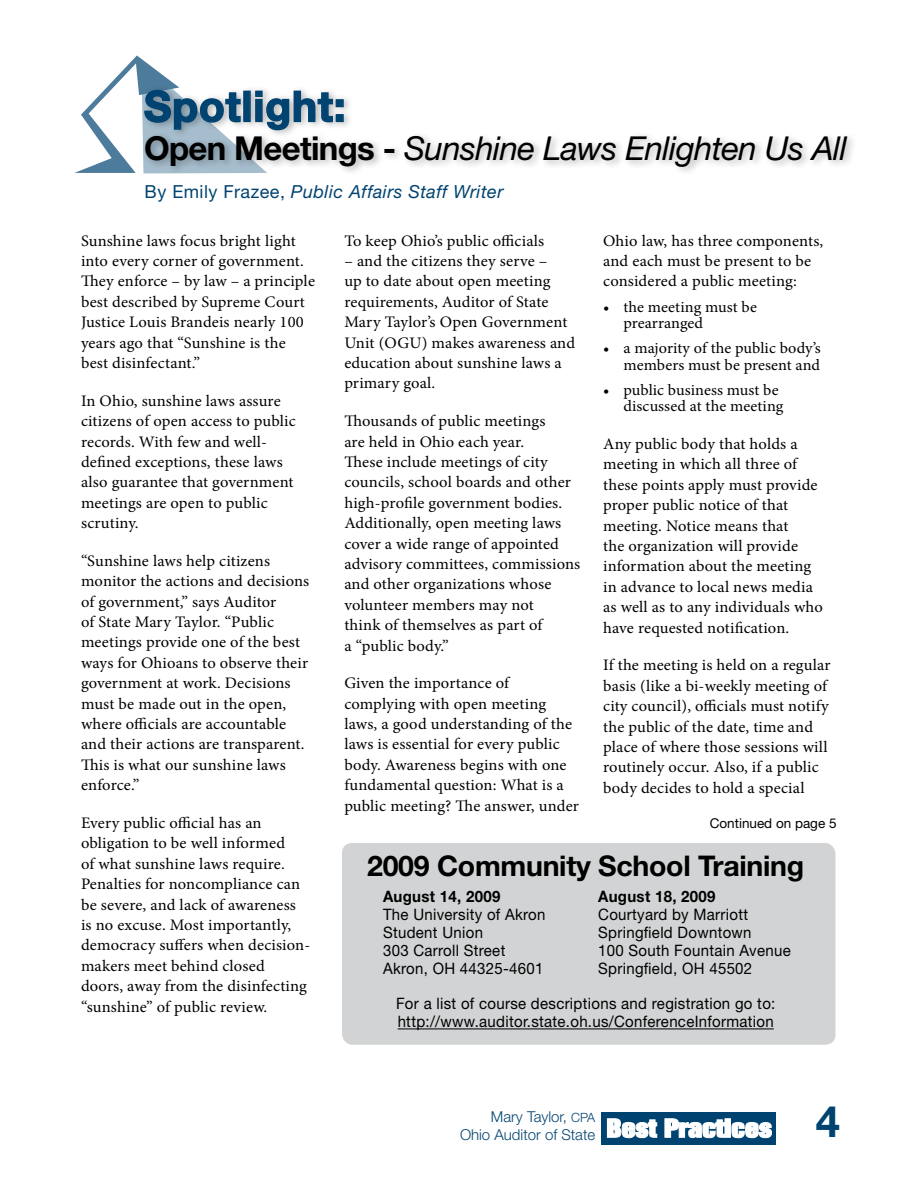
<style>
.page{position:relative;width:918px;height:1188px;background:#fff}
.page>*{position:absolute;margin:0;border:0;box-sizing:border-box;transform-origin:0 0}
.t1{font:700 43.5px "Helvetica Neue";color:#004370}
.t2{font:700 42px "Helvetica Neue";letter-spacing:.025em;color:#004370}
.t3{font:italic 33px "Helvetica Neue";letter-spacing:-.02em;color:#000}
.t4{font:700 28.5px "Helvetica Neue";letter-spacing:-.01em;color:#000}
.t5{font:italic 18px "Helvetica Neue";letter-spacing:.025em;color:#004370}
.t6{font:16.05px/20.4px "Minion Pro";letter-spacing:.01em;color:#000}
.t7{font:15.75px/18px "Helvetica Neue";letter-spacing:.02em;color:#000;scale:.95 1}
.t8{font:15.75px/16.5px "Minion Pro";color:#000}
.t9{font:700 15.75px "Helvetica Neue";letter-spacing:.02em;color:#000;scale:.95 1}
.t10{font:300 15px/18px "Helvetica Neue";color:#004370;text-align:right}
.t11{font:13.5px "Helvetica Neue";color:#000}
.s1{font-weight:700;font-style:normal}
.s2{font-style:normal}
.s3{font-size:12.75px}
</style>
<div class="page">
<div style="left:601px;top:1112px;width:175px;height:32px;background:#004370"></div>
<svg style="left:607px;top:1119px;width:165px;height:19px"></svg>
<div style="left:140px;top:84px;width:716px;height:92px;background:#000;opacity:.3"></div>
<svg style="left:74px;top:56px;width:271px;height:117px"></svg>
<div style="left:342px;top:843px;width:494px;height:202px;background:#d1d3d4"></div>
<hr style="left:398px;top:1029px;width:376px;height:1px;background:#000">
<h2 class="t2" style="left:144px;top:80px;width:203px">Spotlight:</h2>
<h3 class="t3" style="left:144px;top:129px;width:705px"><span class="s1">Open Meetings -</span> Sunshine Laws Enlighten Us All</h3>
<p class="t5" style="left:145px;top:181px;width:360px"><span class="s2">By Emily Frazee,</span> Public Affairs Staff Writer</p>
<p class="t6" style="left:81px;top:230px;width:236px">Sunshine laws focus bright light into every corner of government.<br>They enforce – by law – a principle best described by Supreme Court<br>Justice Louis Brandeis nearly 100 years ago that “Sunshine is the best disinfectant.”</p>
<p class="t6" style="left:81px;top:391px;width:216px">In Ohio, sunshine laws assure citizens of open access to public records. With few and well&shy;defined exceptions, these laws also guarantee that government meetings are open to public scrutiny.</p>
<p class="t6" style="left:81px;top:551px;width:230px">“Sunshine laws help citizens monitor the actions and decisions of government,” says Auditor<br>of State Mary Taylor. “Public meetings provide one of the best ways for Ohioans to observe their government at work. Decisions must be made out in the open, where officials are accountable and their actions are transparent.<br>This is what our sunshine laws enforce.”</p>
<p class="t6" style="left:81px;top:813px;width:231px">Every public official has an obligation to be well informed<br>of what sunshine laws require.<br>Penalties for noncompliance can be severe, and lack of awareness is no excuse. Most importantly, democracy suffers when decision&shy;makers meet behind closed doors, away from the disinfecting “sunshine” of public review.</p>
<p class="t6" style="left:344px;top:230px;width:201px">To keep Ohio’s public officials</p>
<p class="t6" style="left:344px;top:251px;width:232px">– and the citizens they serve –<br>up to date about open meeting requirements, Auditor of State<br>Mary Taylor’s Open Government<br>Unit (OGU) makes awareness and education about sunshine laws a primary goal.</p>
<p class="t6" style="left:344px;top:411px;width:237px">Thousands of public meetings<br>are held in Ohio each year.<br>These include meetings of city councils, school boards and other high-profile government bodies.<br>Additionally, open meeting laws cover a wide range of appointed advisory committees, commissions and other organizations whose volunteer members may not<br>think of themselves as part of<br>a “public body.”</p>
<p class="t6" style="left:344px;top:673px;width:236px">Given the importance of complying with open meeting laws, a good understanding of the laws is essential for every public body. Awareness begins with one fundamental question: What is a public meeting? The answer, under</p>
<p class="t6" style="left:603px;top:230px;width:222px">Ohio law, has three components, and each must be present to be considered a public meeting:</p>
<p class="t8" style="left:623px;top:298px;width:135px;text-indent:-20px">• the meeting must be prearranged</p>
<p class="t8" style="left:603px;top:340px;width:219px;text-align:right">• a majority of the public body’s members must be present and</p>
<p class="t8" style="left:623px;top:382px;width:162px;text-indent:-20px">• public business must be discussed at the meeting</p>
<p class="t6" style="left:603px;top:434px;width:221px">Any public body that holds a meeting in which all three of these points apply must provide proper public notice of that meeting. Notice means that<br>the organization will provide information about the meeting in advance to local news media as well as to any individuals who have requested notification.</p>
<p class="t6" style="left:603px;top:655px;width:229px">If the meeting is held on a regular basis (like a bi-weekly meeting of city council), officials must notify the public of the date, time and place of where those sessions will routinely occur. Also, if a public body decides to hold a special</p>
<p class="t11" style="left:710px;top:815px;width:128px">Continued on page 5</p>
<h3 class="t4" style="left:367px;top:848px;width:439px">2009 Community School Training</h3>
<p class="t9" style="left:383px;top:887px;width:125px">August 14, 2009</p>
<p class="t7" style="left:383px;top:905px;width:173px">The University of Akron<br>Student Union<br>303 Carroll Street<br>Akron, OH 44325-4601</p>
<p class="t9" style="left:598px;top:887px;width:125px">August 18, 2009</p>
<p class="t7" style="left:598px;top:906px;width:204px">Courtyard by Marriott<br>Springfield Downtown<br>100 South Fountain Avenue<br>Springfield, OH 45502</p>
<p class="t7" style="left:396px;top:995px;width:401px">For a list of course descriptions and registration go to: http://www.auditor.state.oh.us/ConferenceInformation</p>
<p class="t10" style="left:460px;top:1107px;width:137px">Mary Taylor, <span class="s3">CPA<br></span>Ohio Auditor of State</p>
<h1 class="t1" style="left:816px;top:1094px;width:26px">4</h1>
</div>
